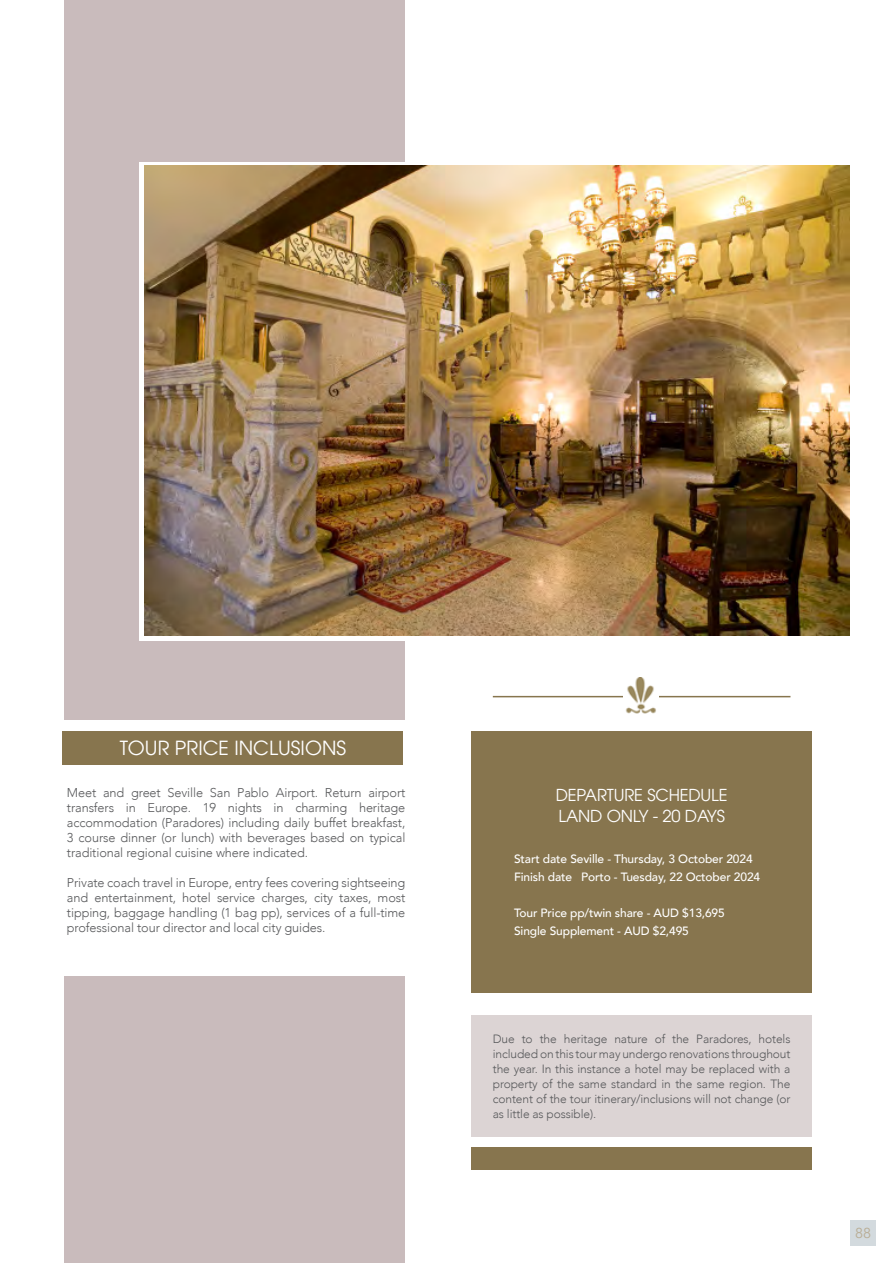
<style>
.page{position:relative;width:893px;height:1263px;background:#fff}
.page>*{position:absolute;margin:0;border:0;box-sizing:border-box;transform-origin:0 0}
.t1{font:19.5px "ITC Avant Garde Pro";color:#fff}
.t2{font:16.5px/20.7px "ITC Avant Garde Pro";letter-spacing:-.01em;color:#fff}
.t3{font:14.4px "Avenir";color:#b9ad95}
.t4{font:300 12.75px/15px "Avenir";letter-spacing:-.01em;color:#58595b;text-align:justify}
.t5{font:300 12px/15px "Avenir";letter-spacing:-.01em;color:#58595b;text-align:justify}
.t6{font:500 12px/18px "Avenir";letter-spacing:-.01em;color:#fff}
</style>
<div class="page">
<div style="left:64px;top:0;width:341px;height:1263px;background:#c9bbbc"></div>
<div style="left:139px;top:162px;width:710px;height:478px;background:linear-gradient(to right,#fff,#fff)"></div>
<img style="left:145px;top:166px;width:704px;height:470px">
<div style="left:850px;top:1220px;width:26px;height:26px;background:#d3dade"></div>
<div style="left:472px;top:1015px;width:340px;height:121px;background:#dcd4d4"></div>
<div style="left:63px;top:721px;width:347px;height:255px;background:#fff"></div>
<div style="left:63px;top:731px;width:340px;height:34px;background:#87754e"></div>
<div style="left:472px;top:1147px;width:340px;height:22px;background:#87754e"></div>
<div style="left:472px;top:731px;width:340px;height:261px;background:#87754e"></div>
<hr style="left:493px;top:696px;width:297px;height:1px;background:#87754e">
<img style="left:624px;top:678px;width:35px;height:36px">
<h1 class="t1" style="left:120px;top:736px;width:228px">TOUR PRICE INCLUSIONS</h1>
<p class="t4" style="left:67px;top:785px;width:340px">Meet and greet Seville San Pablo Airport. Return airport transfers in Europe. 19 nights in charming heritage accommodation (Paradores) including daily buffet breakfast, 3 course dinner (or lunch) with beverages based on typical traditional regional cuisine where indicated.</p>
<p class="t4" style="left:67px;top:875px;width:340px">Private coach travel in Europe, entry fees covering sightseeing and entertainment, hotel service charges, city taxes, most tipping, baggage handling (1 bag pp), services of a full-time professional tour director and local city guides.</p>
<p class="t2" style="left:556px;top:785px;width:173px">DEPARTURE SCHEDULE<br>LAND ONLY - 20 DAYS</p>
<p class="t6" style="left:514px;top:849px;width:248px">Start date Seville - Thursday, 3 October 2024<br>Finish date Porto - Tuesday, 22 October 2024</p>
<p class="t6" style="left:514px;top:903px;width:212px">Tour Price pp/twin share - AUD $13,695<br>Single Supplement - AUD $2,495</p>
<p class="t5" style="left:493px;top:1031px;width:299px">Due to the heritage nature of the Paradores, hotels included on this tour may undergo renovations throughout the year. In this instance a hotel may be replaced with a property of the same standard in the same region. The content of the tour itinerary/inclusions will not change (or as little as possible).</p>
<p class="t3" style="left:855px;top:1225px;width:18px">88</p>
</div>
